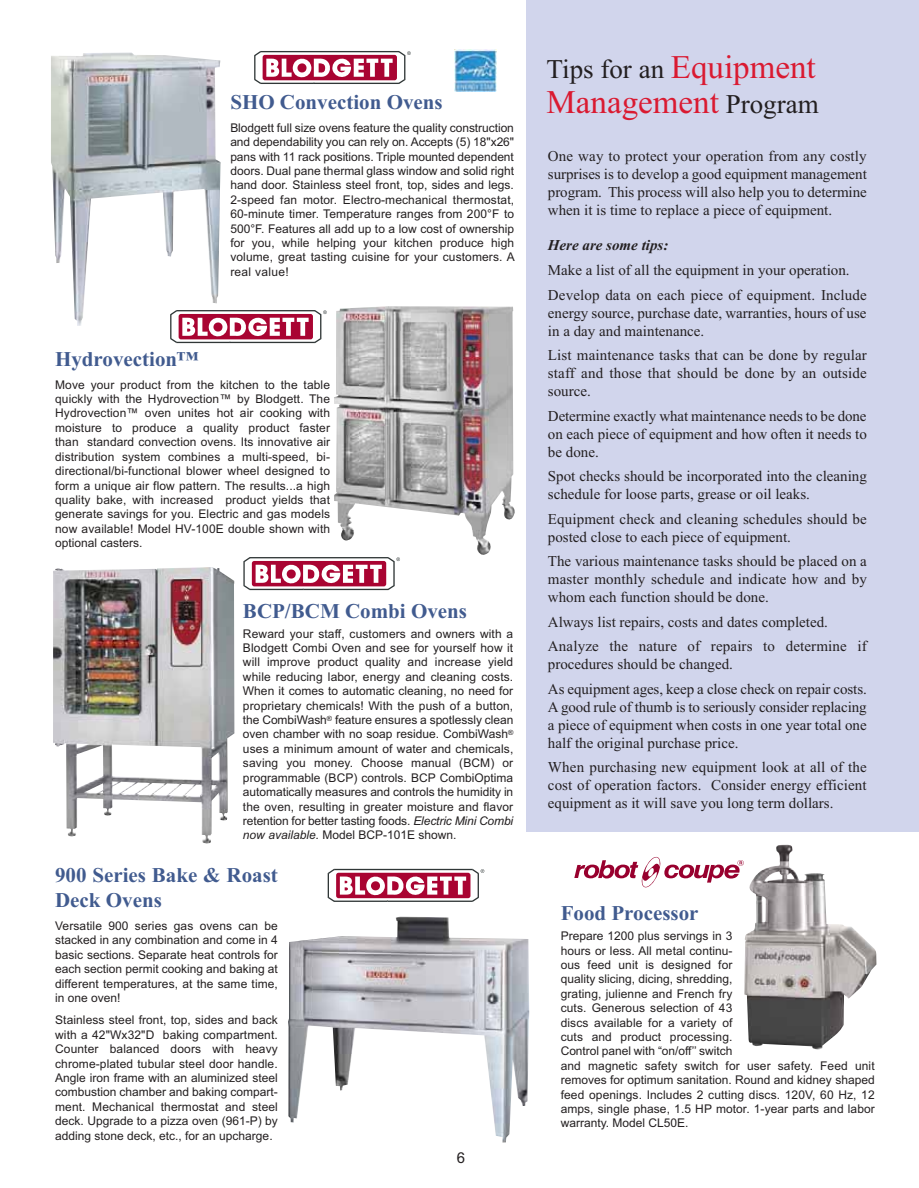
<style>
.page{position:relative;width:919px;height:1188px;background:#fff}
.page>*{position:absolute;margin:0;border:0;box-sizing:border-box;transform-origin:0 0}
.t1{font:33px "Times New Roman";color:#da1a31}
.t2{font:27px "Times New Roman";color:#231f20}
.t3{font:700 21px/25.2px "Times New Roman";color:#415b8f}
.t4{font:15px/18px "Times New Roman";color:#231f20;text-align:justify}
.t5{font:italic 700 15px "Times New Roman";color:#231f20}
.t6{font:15px "Arial";color:#231f20}
.t7{font:12px/14.4px "Arial";letter-spacing:.005em;color:#231f20;text-align:justify}
.s1{font-style:italic}
.s2{font-size:33px;color:#da1a31}
.s3{font-size:27px;color:#231f20}
</style>
<div class="page">
<div style="left:526px;top:0;width:393px;height:831px;background:#d1d5ec"></div>
<svg style="left:574px;top:857px;width:170px;height:30px"></svg>
<img style="left:51px;top:52px;width:169px;height:274px">
<svg style="left:254px;top:51px;width:157px;height:33px"></svg>
<img style="left:334px;top:306px;width:181px;height:249px">
<svg style="left:170px;top:310px;width:157px;height:33px"></svg>
<img style="left:53px;top:567px;width:181px;height:276px">
<svg style="left:243px;top:557px;width:157px;height:33px"></svg>
<img style="left:288px;top:916px;width:241px;height:226px">
<svg style="left:328px;top:869px;width:157px;height:33px"></svg>
<img style="left:744px;top:844px;width:132px;height:205px">
<img style="left:455px;top:49px;width:41px;height:43px">
<h3 class="t3" style="left:230px;top:92px;width:214px">SHO Convection Ovens</h3>
<p class="t7" style="left:230px;top:122px;width:286px">Blodgett full size ovens feature the quality construction and dependability you can rely on. Accepts (5) 18"x26" pans with 11 rack positions. Triple mounted dependent doors. Dual pane thermal glass window and solid right hand door. Stainless steel front, top, sides and legs.<br>2-speed fan motor. Electro-mechanical thermostat, 60-minute timer. Temperature ranges from 200°F to 500°F. Features all add up to a low cost of ownership for you, while helping your kitchen produce high volume, great tasting cuisine for your customers. A real value!</p>
<h3 class="t3" style="left:55px;top:348px;width:145px">Hydrovection™</h3>
<p class="t7" style="left:55px;top:378px;width:276px">Move your product from the kitchen to the table quickly with the Hydrovection™ by Blodgett. The Hydrovection™ oven unites hot air cooking with moisture to produce a quality product faster than standard convection ovens. Its innovative air distribution system combines a multi-speed, bi&shy;directional/bi-functional blower wheel designed to form a unique air flow pattern. The results...a high quality bake, with increased product yields that generate savings for you. Electric and gas models now available! Model HV-100E double shown with optional casters.</p>
<h3 class="t3" style="left:243px;top:600px;width:226px">BCP/BCM Combi Ovens</h3>
<p class="t7" style="left:243px;top:627px;width:272px">Reward your staff, customers and owners with a Blodgett Combi Oven and see for yourself how it will improve product quality and increase yield while reducing labor, energy and cleaning costs.<br>When it comes to automatic cleaning, no need for proprietary chemicals! With the push of a button, the CombiWash<sup>®</sup> feature ensures a spotlessly clean oven chamber with no soap residue. CombiWash<sup>® </sup>uses a minimum amount of water and chemicals, saving you money. Choose manual (BCM) or programmable (BCP) controls. BCP CombiOptima automatically measures and controls the humidity in the oven, resulting in greater moisture and flavor retention for better tasting foods. <span class="s1">Electric Mini Combi now available.</span> Model BCP-101E shown.</p>
<h3 class="t3" style="left:55px;top:864px;width:224px">900 Series Bake &amp; Roast<br>Deck Ovens</h3>
<p class="t7" style="left:55px;top:919px;width:224px">Versatile 900 series gas ovens can be stacked in any combination and come in 4 basic sections. Separate heat controls for each section permit cooking and baking at different temperatures, at the same time, in one oven!</p>
<p class="t7" style="left:55px;top:1014px;width:224px">Stainless steel front, top, sides and back with a 42"Wx32"D baking compartment.<br>Counter balanced doors with heavy chrome-plated tubular steel door handle.<br>Angle iron frame with an aluminized steel combustion chamber and baking compart&shy;ment. Mechanical thermostat and steel deck. Upgrade to a pizza oven (961-P) by adding stone deck, etc., for an upcharge.</p>
<p class="t6" style="left:457px;top:1152px;width:10px">6</p>
<h2 class="t2" style="left:547px;top:59px;width:271px">Tips for an <span class="s2">Equipment</span></h2>
<h1 class="t1" style="left:546px;top:90px;width:274px">Management <span class="s3">Program</span></h1>
<p class="t4" style="left:548px;top:148px;width:320px">One way to protect your operation from any costly surprises is to develop a good equipment management program. This process will also help you to determine when it is time to replace a piece of equipment.</p>
<p class="t5" style="left:548px;top:236px;width:122px">Here are some tips:</p>
<p class="t4" style="left:548px;top:259px;width:320px;line-height:24.5px">Make a list of all the equipment in your operation.<br>Develop data on each piece of equipment. Include</p>
<p class="t4" style="left:548px;top:305px;width:320px">energy source, purchase date, warranties, hours of use in a day and maintenance.</p>
<p class="t4" style="left:548px;top:347px;width:320px">List maintenance tasks that can be done by regular staff and those that should be done by an outside source.</p>
<p class="t4" style="left:548px;top:408px;width:320px">Determine exactly what maintenance needs to be done on each piece of equipment and how often it needs to be done.</p>
<p class="t4" style="left:548px;top:468px;width:320px">Spot checks should be incorporated into the cleaning schedule for loose parts, grease or oil leaks.</p>
<p class="t4" style="left:548px;top:511px;width:320px">Equipment check and cleaning schedules should be posted close to each piece of equipment.</p>
<p class="t4" style="left:548px;top:553px;width:320px">The various maintenance tasks should be placed on a master monthly schedule and indicate how and by whom each function should be done.</p>
<p class="t4" style="left:548px;top:611px;width:320px;line-height:24.5px">Always list repairs, costs and dates completed.<br>Analyze the nature of repairs to determine if</p>
<p class="t4" style="left:548px;top:653px;width:320px;line-height:24.5px">procedures should be changed.<br>As equipment ages, keep a close check on repair costs.</p>
<p class="t4" style="left:548px;top:699px;width:320px">A good rule of thumb is to seriously consider replacing a piece of equipment when costs in one year total one half the original purchase price.</p>
<p class="t4" style="left:548px;top:759px;width:320px">When purchasing new equipment look at all of the cost of operation factors. Consider energy efficient equipment as it will save you long term dollars.</p>
<h3 class="t3" style="left:561px;top:903px;width:139px">Food Processor</h3>
<p class="t7" style="left:561px;top:930px;width:316px;text-align:left">Prepare 1200 plus servings in 3<br>hours or less. All metal continu-<br>ous feed unit is designed for<br>quality slicing, dicing, shredding,<br>grating, julienne and French fry<br>cuts. Generous selection of 43<br>discs available for a variety of<br>cuts and product processing.<br>Control panel with “on/off’’ switch<br>and magnetic safety switch for user safety. Feed unit removes for optimum sanitation. Round and kidney shaped feed openings. Includes 2 cutting discs. 120V, 60 Hz, 12 amps, single phase, 1.5 HP motor. 1-year parts and labor warranty. Model CL50E.</p>
</div>
